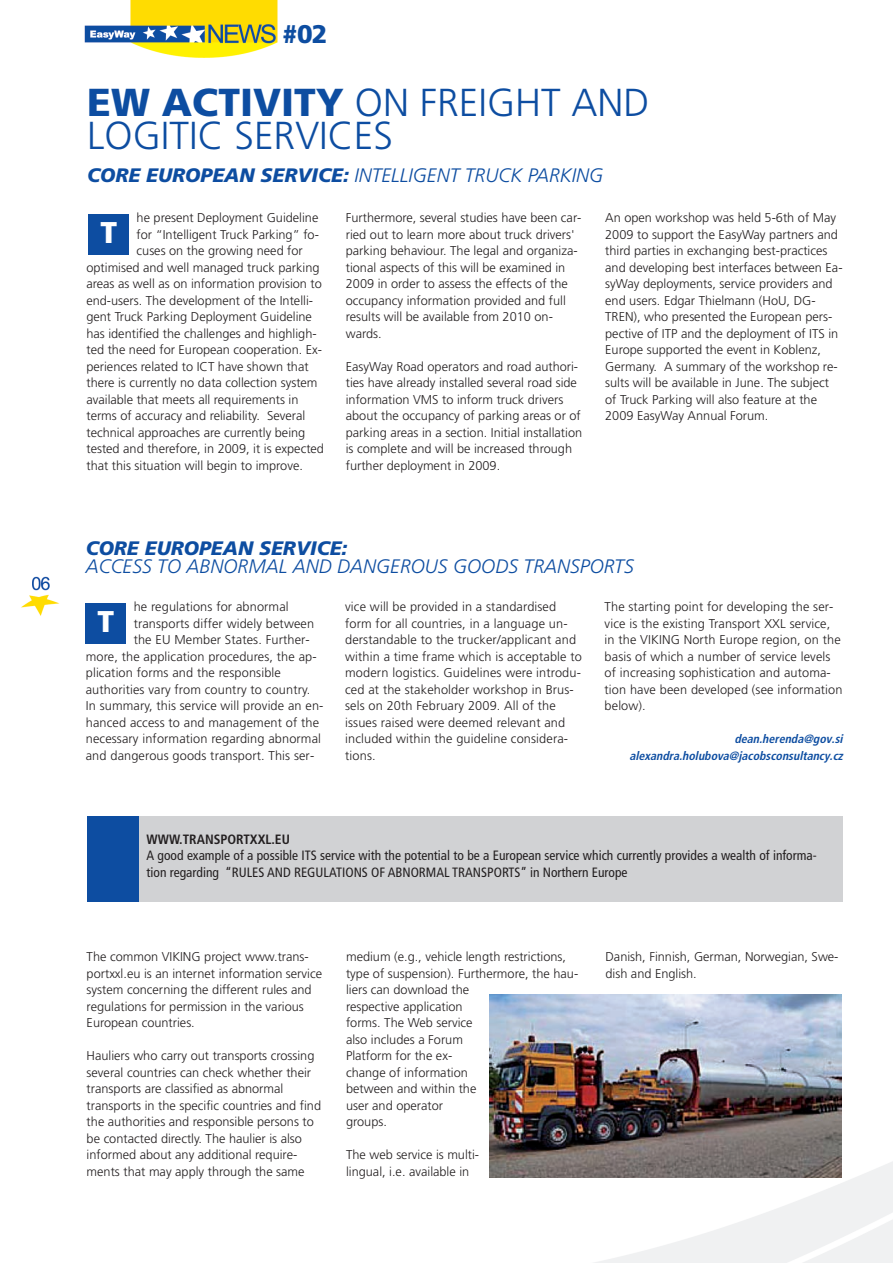
<style>
.page{position:relative;width:893px;height:1263px;background:#fff}
.page>*{position:absolute;margin:0;border:0;box-sizing:border-box;transform-origin:0 0}
.t1{font:300 39px/33px "Frutiger";color:#0d4da1}
.t2{font:900 30px "Frutiger";color:#fff}
.t3{font:900 25.5px "Frutiger";color:#0d4da1}
.t4{font:italic 300 19.5px "Frutiger";color:#0d4da1}
.t5{font:italic 900 19.5px "Frutiger";color:#0d4da1}
.t6{font:condensed 13.5px/16.5px "Frutiger";color:#231f20}
.t7{font:700 condensed 13.5px "Frutiger";color:#231f20}
.t8{font:300 12.75px/16.5px "Frutiger";color:#231f20}
.t9{font:italic 700 condensed 12px/16.5px "Frutiger";color:#0d4da1;text-align:right}
.s1{font-weight:900}
</style>
<div class="page">
<img style="left:21px;top:0;width:872px;height:1263px">
<div style="left:89px;top:214px;width:40px;height:41px;background:#0d4da1"></div>
<div style="left:86px;top:603px;width:40px;height:41px;background:#0d4da1"></div>
<div style="left:138px;top:817px;width:704px;height:85px;background:#d1d2d4"></div>
<div style="left:87px;top:817px;width:51px;height:85px;background:#0d4da1"></div>
<img style="left:489px;top:995px;width:352px;height:182px">
<h3 class="t3" style="left:282px;top:24px;width:47px">#02</h3>
<h1 class="t1" style="left:87px;top:89px;width:564px"><span class="s1">EW ACTIVITY</span> ON FREIGHT AND<br>LOGITIC SERVICES</h1>
<h3 class="t4" style="left:87px;top:168px;width:517px"><span class="s1">CORE EUROPEAN SERVICE:</span> INTELLIGENT TRUCK PARKING</h3>
<p class="t8" style="left:137px;top:211px;width:183px">he present Deployment Guideline</p>
<p class="t8" style="left:137px;top:227px;width:184px">for “Intelligent Truck Parking” fo-</p>
<p class="t8" style="left:137px;top:244px;width:168px">cuses on the growing need for</p>
<p class="t8" style="left:86px;top:260px;width:235px">optimised and well managed truck parking</p>
<p class="t8" style="left:86px;top:277px;width:237px">areas as well as on information provision to</p>
<p class="t8" style="left:86px;top:293px;width:228px">end-users. The development of the Intelli-</p>
<p class="t8" style="left:86px;top:310px;width:227px">gent Truck Parking Deployment Guideline</p>
<p class="t8" style="left:86px;top:326px;width:232px">has identified the challenges and highligh-</p>
<p class="t8" style="left:86px;top:343px;width:237px">ted the need for European cooperation. Ex-</p>
<p class="t8" style="left:86px;top:359px;width:224px">periences related to ICT have shown that</p>
<p class="t8" style="left:86px;top:376px;width:233px">there is currently no data collection system</p>
<p class="t8" style="left:86px;top:392px;width:214px">available that meets all requirements in</p>
<p class="t8" style="left:86px;top:409px;width:220px">terms of accuracy and reliability. Several</p>
<p class="t8" style="left:86px;top:425px;width:220px">technical approaches are currently being</p>
<p class="t8" style="left:86px;top:442px;width:239px">tested and therefore, in 2009, it is expected</p>
<p class="t8" style="left:86px;top:458px;width:218px">that this situation will begin to improve.</p>
<p class="t8" style="left:605px;top:210px;width:239px">An open workshop was held 5-6th of May 2009 to support the EasyWay partners and third parties in exchanging best-practices and developing best interfaces between Ea&shy;syWay deployments, service providers and end users. Edgar Thielmann (HoU, DG-TREN), who presented the European pers&shy;pective of ITP and the deployment of ITS in Europe supported the event in Koblenz, Germany. A summary of the workshop re&shy;sults will be available in June. The subject of Truck Parking will also feature at the 2009 EasyWay Annual Forum.</p>
<p class="t8" style="left:346px;top:210px;width:237px">Furthermore, several studies have been car&shy;ried out to learn more about truck drivers' parking behaviour. The legal and organiza&shy;tional aspects of this will be examined in 2009 in order to assess the effects of the occupancy information provided and full results will be available from 2010 on&shy;wards.</p>
<p class="t8" style="left:346px;top:359px;width:238px">EasyWay Road operators and road authori&shy;ties have already installed several road side information VMS to inform truck drivers about the occupancy of parking areas or of parking areas in a section. Initial installation is complete and will be increased through further deployment in 2009.</p>
<h2 class="t2" style="left:101px;top:220px;width:18px">T</h2>
<h3 class="t5" style="left:86px;top:540px;width:263px">CORE EUROPEAN SERVICE:</h3>
<h3 class="t4" style="left:86px;top:558px;width:549px">ACCESS TO ABNORMAL AND DANGEROUS GOODS TRANSPORTS</h3>
<p class="t8" style="left:134px;top:600px;width:157px">he regulations for abnormal</p>
<p class="t8" style="left:134px;top:616px;width:182px">transports differ widely between</p>
<p class="t8" style="left:134px;top:633px;width:178px">the EU Member States. Further-</p>
<p class="t8" style="left:86px;top:649px;width:232px">more, the application procedures, the ap-</p>
<p class="t8" style="left:86px;top:666px;width:197px">plication forms and the responsible</p>
<p class="t8" style="left:86px;top:682px;width:226px">authorities vary from country to country.</p>
<p class="t8" style="left:86px;top:699px;width:239px">In summary, this service will provide an en-</p>
<p class="t8" style="left:86px;top:715px;width:235px">hanced access to and management of the</p>
<p class="t8" style="left:86px;top:732px;width:237px">necessary information regarding abnormal</p>
<p class="t8" style="left:86px;top:748px;width:230px">and dangerous goods transport. This ser-</p>
<p class="t8" style="left:345px;top:600px;width:238px">vice will be provided in a standardised form for all countries, in a language un&shy;derstandable to the trucker/applicant and within a time frame which is acceptable to modern logistics. Guidelines were introdu&shy;ced at the stakeholder workshop in Brus&shy;sels on 20th February 2009. All of the issues raised were deemed relevant and included within the guideline considera&shy;tions.</p>
<p class="t8" style="left:605px;top:600px;width:239px">The starting point for developing the ser&shy;vice is the existing Transport XXL service, in the VIKING North Europe region, on the basis of which a number of service levels of increasing sophistication and automa&shy;tion have been developed (see information below).</p>
<h2 class="t2" style="left:98px;top:609px;width:18px">T</h2>
<p class="t9" style="left:629px;top:732px;width:217px">dean.herenda@gov.si alexandra.holubova@jacobsconsultancy.cz</p>
<p class="t7" style="left:147px;top:834px;width:145px">WWW.TRANSPORTXXL.EU</p>
<p class="t6" style="left:147px;top:848px;width:672px">A good example of a possible ITS service with the potential to be a European service which currently provides a wealth of informa&shy;tion regarding “RULES AND REGULATIONS OF ABNORMAL TRANSPORTS” in Northern Europe</p>
<p class="t8" style="left:87px;top:950px;width:237px">The common VIKING project www.trans&shy;portxxl.eu is an internet information service system concerning the different rules and regulations for permission in the various European countries.</p>
<p class="t8" style="left:87px;top:1049px;width:236px">Hauliers who carry out transports crossing several countries can check whether their transports are classified as abnormal transports in the specific countries and find the authorities and responsible persons to be contacted directly. The haulier is also informed about any additional require&shy;ments that may apply through the same</p>
<p class="t8" style="left:346px;top:950px;width:234px">medium (e.g., vehicle length restrictions, type of suspension). Furthermore, the hau&shy;liers can download the<br>respective application<br>forms. The Web service<br>also includes a Forum<br>Platform for the ex-<br>change of information<br>between and within the<br>user and operator<br>groups.</p>
<p class="t8" style="left:346px;top:1148px;width:135px">The web service is multi&shy;lingual, i.e. available in</p>
<p class="t8" style="left:605px;top:950px;width:235px">Danish, Finnish, German, Norwegian, Swe&shy;dish and English.</p>
</div>
